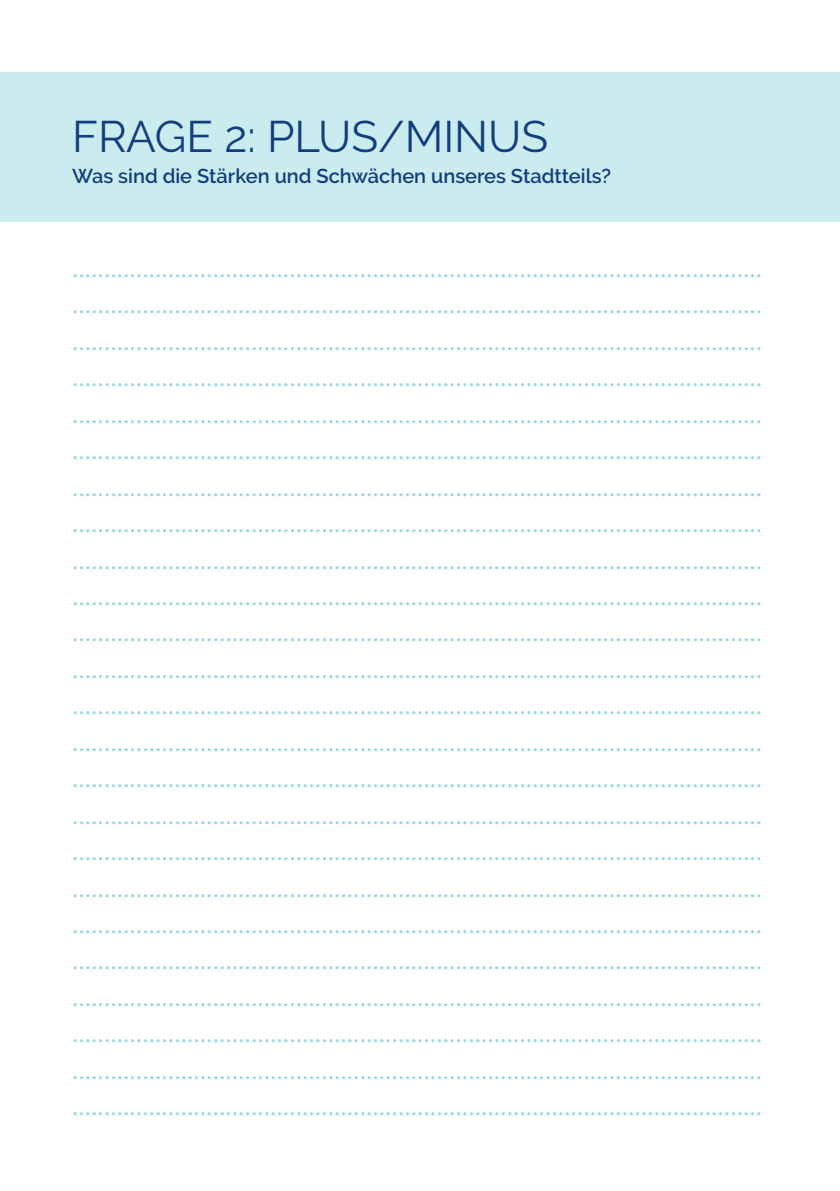
<style>
.page{position:relative;width:840px;height:1191px;background:#fff}
.page>*{position:absolute;margin:0;border:0;box-sizing:border-box;transform-origin:0 0}
.t1{font:44px "Raleway";color:#133e7e}
.t2{font:28px/36.4px "Minion Pro";color:#9dd9df;text-align:justify}
.t3{font:600 20px "Raleway";color:#133e7e}
</style>
<div class="page">
<div style="left:0;top:72px;width:839px;height:150px;background:#cbecef"></div>
<h1 class="t1" style="left:72px;top:110px;width:477px">FRAGE 2: PLUS/MINUS</h1>
<p class="t3" style="left:72px;top:165px;width:540px">Was sind die Stärken und Schwächen unseres Stadtteils?</p>
<p class="t2" style="left:72px;top:250px;width:691px">............................................................................................................ ............................................................................................................ ............................................................................................................ ............................................................................................................ ............................................................................................................ ............................................................................................................ ............................................................................................................ ............................................................................................................ ............................................................................................................ ............................................................................................................ ............................................................................................................ ............................................................................................................ ............................................................................................................ ............................................................................................................ ............................................................................................................ ............................................................................................................ ............................................................................................................ ............................................................................................................ ............................................................................................................ ............................................................................................................ ............................................................................................................ ............................................................................................................ ............................................................................................................ ............................................................................................................</p>
</div>
